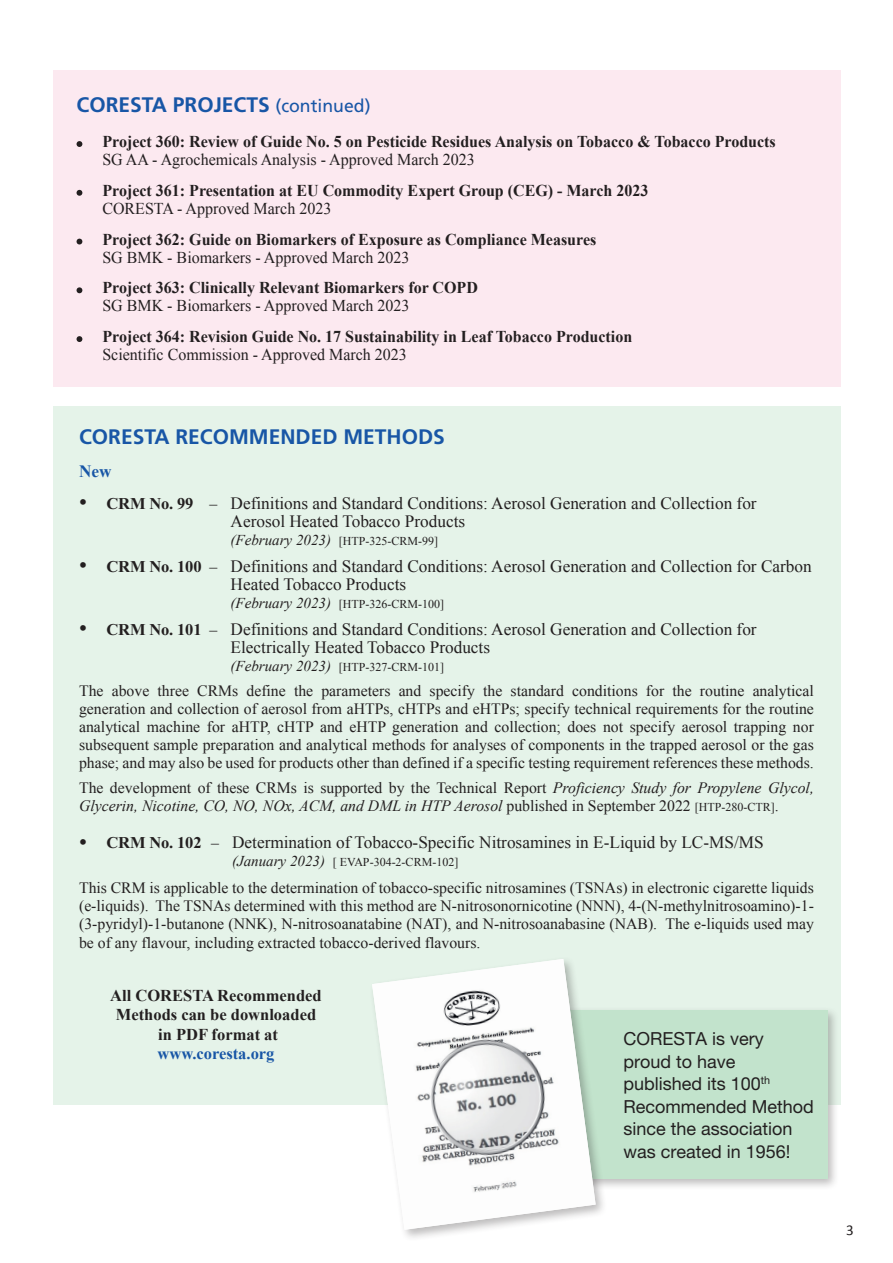
<style>
.page{position:relative;width:893px;height:1263px;background:#fff}
.page>*{position:absolute;margin:0;border:0;box-sizing:border-box;transform-origin:0 0}
.t1{font:700 21px "Frutiger LT Pro";color:#1856a6}
.t2{font:18px/22.5px "Helvetica Neue LT Pro";color:#231f20}
.t3{font:17.25px/18.1px "Times New Roman";color:#231f20}
.t4{font:700 17.25px "Times New Roman";color:#1856a6}
.t5{font:700 16.5px/19.5px "Times New Roman";color:#231f20;text-align:center}
.t6{font:16.5px "Times New Roman";color:#231f20}
.t7{font:700 16.5px "Times New Roman";color:#1856a6}
.t8{font:15.75px/18.1px "Times New Roman";color:#231f20;text-align:justify}
.t9{font:italic 15.75px/18.1px "Times New Roman";color:#231f20}
.t10{font:15px "Calibri";color:#231f20}
.t11{font:12px "Times New Roman";color:#231f20}
.s1{font-weight:400;font-size:18px}
.s2{font-family:"Arial";font-size:22.5px}
.s3{font-weight:700;font-size:16.5px}
.s4{font-size:15.75px}
.s5{font-style:italic;font-size:15px}
.s6{font-style:normal}
.s7{font-style:normal;font-size:12px}
</style>
<div class="page">
<div style="left:53px;top:406px;width:787px;height:698px;background:#e5f3e9"></div>
<div style="left:53px;top:70px;width:787px;height:317px;background:#fce9f0"></div>
<svg style="left:77px;top:141px;width:5px;height:6px"></svg>
<svg style="left:77px;top:190px;width:5px;height:6px"></svg>
<svg style="left:77px;top:239px;width:5px;height:5px"></svg>
<svg style="left:77px;top:287px;width:5px;height:6px"></svg>
<svg style="left:77px;top:336px;width:5px;height:6px"></svg>
<div style="left:538px;top:1006px;width:302px;height:185px;background:#231f20;opacity:.3"></div>
<div style="left:542px;top:1010px;width:285px;height:168px;background:#c2e3cc"></div>
<div style="left:369px;top:955px;width:238px;height:287px;background:#231f20;opacity:.3"></div>
<img style="left:372px;top:959px;width:224px;height:271px">
<h1 class="t1" style="left:77px;top:92px;width:295px">CORESTA PROJECTS <span class="s1">(continued)</span></h1>
<p class="t5" style="left:102px;top:131px;width:675px">Project 360: Review of Guide No. 5 on Pesticide Residues Analysis on Tobacco &amp; Tobacco Products</p>
<p class="t6" style="left:102px;top:148px;width:374px">SG AA - Agrochemicals Analysis - Approved March 2023</p>
<p class="t5" style="left:102px;top:180px;width:548px">Project 361: Presentation at EU Commodity Expert Group (CEG) - March 2023</p>
<p class="t6" style="left:102px;top:197px;width:230px">CORESTA - Approved March 2023</p>
<p class="t5" style="left:102px;top:229px;width:495px">Project 362: Guide on Biomarkers of Exposure as Compliance Measures</p>
<p class="t6" style="left:102px;top:246px;width:309px">SG BMK - Biomarkers - Approved March 2023</p>
<p class="t5" style="left:102px;top:278px;width:377px">Project 363: Clinically Relevant Biomarkers for COPD</p>
<p class="t6" style="left:102px;top:295px;width:309px">SG BMK - Biomarkers - Approved March 2023</p>
<p class="t5" style="left:102px;top:326px;width:531px">Project 364: Revision Guide No. 17 Sustainability in Leaf Tobacco Production</p>
<p class="t6" style="left:102px;top:343px;width:306px">Scientific Commission - Approved March 2023</p>
<h1 class="t1" style="left:79px;top:424px;width:367px">CORESTA RECOMMENDED METHODS</h1>
<p class="t4" style="left:79px;top:460px;width:34px">New</p>
<p class="t3" style="left:231px;top:493px;width:528px;text-indent:-151px"><span class="s2">•</span> <span class="s3">CRM No. 99</span> <span class="s4">–</span> Definitions and Standard Conditions: Aerosol Generation and Collection for<br>Aerosol Heated Tobacco Products</p>
<p class="t11" style="left:231px;top:533px;width:209px"><span class="s5">(February 2023)</span> [HTP-325-CRM-99]</p>
<p class="t3" style="left:231px;top:556px;width:583px;text-indent:-151px"><span class="s2">•</span> <span class="s3">CRM No. 100</span> <span class="s4">–</span> Definitions and Standard Conditions: Aerosol Generation and Collection for Carbon<br>Heated Tobacco Products</p>
<p class="t11" style="left:231px;top:596px;width:215px"><span class="s5">(February 2023)</span> [HTP-326-CRM-100]</p>
<p class="t3" style="left:231px;top:620px;width:528px;text-indent:-151px"><span class="s2">•</span> <span class="s3">CRM No. 101</span> <span class="s4">–</span> Definitions and Standard Conditions: Aerosol Generation and Collection for<br>Electrically Heated Tobacco Products</p>
<p class="t11" style="left:231px;top:659px;width:215px"><span class="s5">(February 2023)</span> [HTP-327-CRM-101]</p>
<p class="t8" style="left:79px;top:681px;width:736px">The above three CRMs define the parameters and specify the standard conditions for the routine analytical generation and collection of aerosol from aHTPs, cHTPs and eHTPs; specify technical requirements for the routine analytical machine for aHTP, cHTP and eHTP generation and collection; does not specify aerosol trapping nor subsequent sample preparation and analytical methods for analyses of components in the trapped aerosol or the gas phase; and may also be used for products other than defined if a specific testing requirement references these methods.</p>
<p class="t9" style="left:79px;top:778px;width:736px"><span class="s6">The development of these CRMs is supported by the Technical Report</span> Proficiency Study for Propylene Glycol,<br>Glycerin, Nicotine, CO, NO, NOx, ACM, and DML in HTP Aerosol <span class="s6">published in September 2022</span> <span class="s7">[HTP-280-CTR]</span><span class="s6">.</span></p>
<p class="t3" style="left:79px;top:833px;width:686px"><span class="s2">•</span> <span class="s3">CRM No. 102</span> <span class="s4">–</span> Determination of Tobacco-Specific Nitrosamines in E-Liquid by LC-MS/MS</p>
<p class="t11" style="left:232px;top:854px;width:228px"><span class="s5">(January 2023)</span> [ EVAP-304-2-CRM-102]</p>
<p class="t8" style="left:79px;top:878px;width:736px">This CRM is applicable to the determination of tobacco-specific nitrosamines (TSNAs) in electronic cigarette liquids (e-liquids). The TSNAs determined with this method are N-nitrosonornicotine (NNN), 4‑(N‑methylnitrosoamino)-1- (3-pyridyl)-1-butanone (NNK), N-nitrosoanatabine (NAT), and N-nitrosoanabasine (NAB). The e-liquids used may be of any flavour, including extracted tobacco-derived flavours.</p>
<p class="t5" style="left:110px;top:985px;width:213px">All CORESTA Recommended<br>Methods can be downloaded in PDF format at</p>
<p class="t7" style="left:157px;top:1042px;width:119px">www.coresta.org</p>
<p class="t2" style="left:623px;top:1027px;width:192px">CORESTA is very proud to have published its 100<sup>th<br></sup>Recommended Method since the association was created in 1956!</p>
<p class="t10" style="left:846px;top:1221px;width:9px">3</p>
</div>
